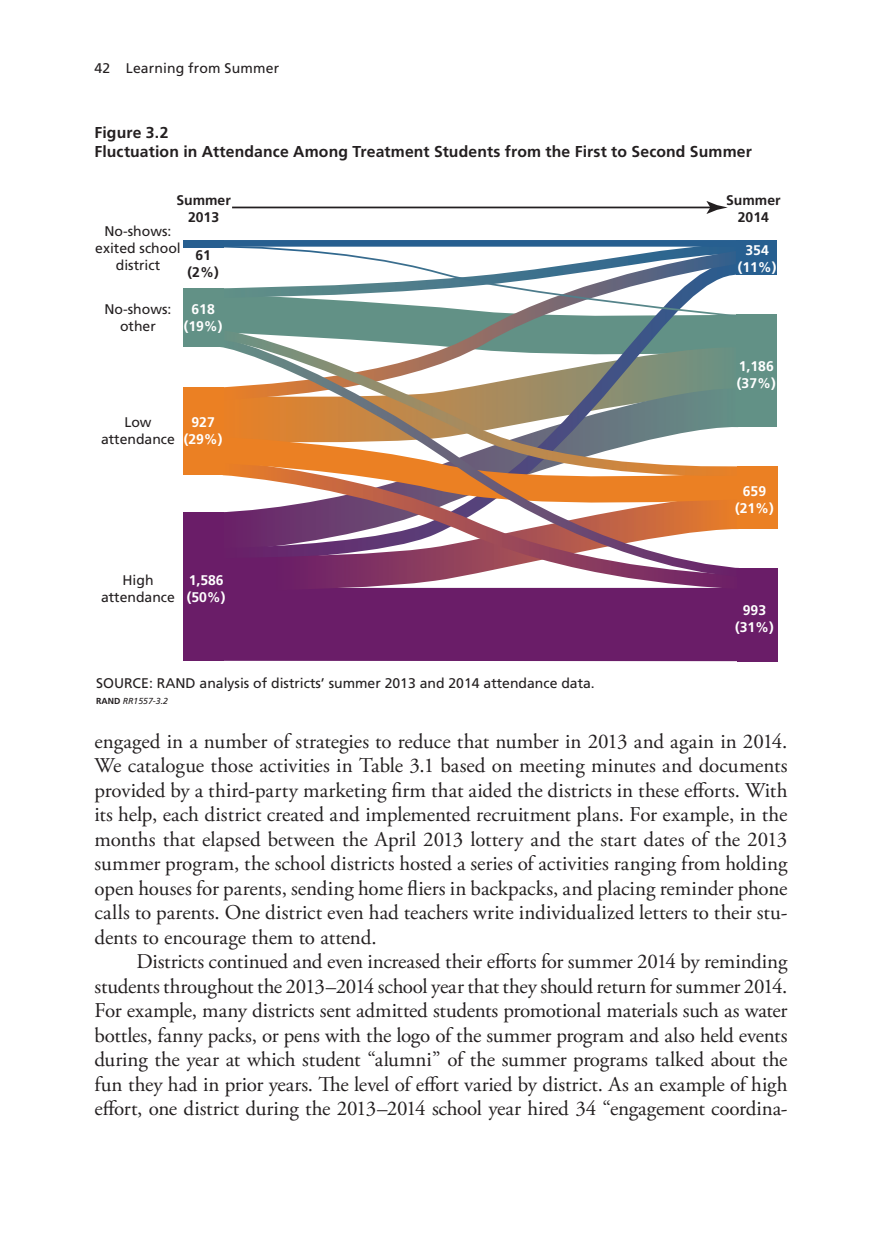
<style>
.page{position:relative;width:882px;height:1260px;background:#fff}
.page>*{position:absolute;margin:0;border:0;box-sizing:border-box;transform-origin:0 0}
.t1{font:21px/24.5px "Adobe Garamond Pro";letter-spacing:-.005em;color:#231f20;text-align:justify}
.t2{font:700 15.75px/19.2px "Frutiger LT Std";letter-spacing:.01em;color:#231f20}
.t3{font:14px/16.8px "Frutiger LT Std";color:#231f20;text-align:center}
.t4{font:700 14px/16.8px "Frutiger LT Std";color:#fff;text-align:center}
.t5{font:700 14px/16.8px "Frutiger LT Std";color:#231f20;text-align:center}
.t6{font:italic 8.75px "Frutiger LT Std";color:#231f20}
.s1{font-weight:700;font-style:normal}
</style>
<div class="page">
<div style="left:220px;top:588px;width:525px;height:73px;background:#6a1d68"></div>
<svg style="left:224px;top:321px;width:513px;height:5px;background:#628c84"></svg>
<svg style="left:224px;top:581px;width:513px;height:7px"></svg>
<svg style="left:201px;top:240px;width:536px;height:81px"></svg>
<svg style="left:224px;top:490px;width:515px;height:91px"></svg>
<svg style="left:204px;top:326px;width:534px;height:164px"></svg>
<div style="left:183px;top:388px;width:41px;height:87px;background:#eb8023"></div>
<div style="left:183px;top:512px;width:41px;height:149px;background:#6a1d68"></div>
<div style="left:183px;top:288px;width:41px;height:59px;background:#629186"></div>
<div style="left:183px;top:240px;width:41px;height:7px;background:#275f90"></div>
<div style="left:737px;top:314px;width:40px;height:113px;background:#629186"></div>
<div style="left:737px;top:568px;width:41px;height:93px;background:#6a1d68"></div>
<div style="left:736px;top:240px;width:41px;height:35px;background:#275f90"></div>
<div style="left:737px;top:466px;width:41px;height:63px;background:#eb8023"></div>
<hr style="left:232px;top:207px;width:482px;height:1px;background:#231f20">
<svg style="left:707px;top:201px;width:21px;height:13px"></svg>
<p class="t3" style="left:94px;top:60px;width:186px">42 Learning from Summer</p>
<p class="t2" style="left:94px;top:123px;width:659px">Figure 3.2<br>Fluctuation in Attendance Among Treatment Students from the First to Second Summer</p>
<p class="t5" style="left:176px;top:192px;width:56px">Summer<br>2013</p>
<p class="t5" style="left:726px;top:192px;width:56px">Summer<br>2014</p>
<p class="t3" style="left:95px;top:223px;width:87px">No-shows: exited school district</p>
<p class="t3" style="left:105px;top:301px;width:68px">No-shows: other</p>
<p class="t4" style="left:738px;top:242px;width:40px">354 (11%)</p>
<p class="t5" style="left:188px;top:247px;width:33px">61 (2%)</p>
<p class="t4" style="left:184px;top:301px;width:40px">618 (19%)</p>
<p class="t3" style="left:101px;top:414px;width:75px">Low attendance</p>
<p class="t4" style="left:184px;top:414px;width:40px">927 (29%)</p>
<p class="t3" style="left:101px;top:572px;width:75px">High attendance</p>
<p class="t4" style="left:187px;top:572px;width:40px;text-align:left">1,586 (50%)</p>
<p class="t3" style="left:96px;top:675px;width:500px">SOURCE: RAND analysis of districts’ summer 2013 and 2014 attendance data.</p>
<p class="t6" style="left:96px;top:696px;width:73px"><span class="s1">RAND</span> RR1557-3.2</p>
<p class="t4" style="left:737px;top:358px;width:40px;text-align:left">1,186 (37%)</p>
<p class="t4" style="left:735px;top:483px;width:40px">659 (21%)</p>
<p class="t4" style="left:735px;top:602px;width:40px">993 (31%)</p>
<p class="t1" style="left:94px;top:730px;width:695px">engaged in a number of strategies to reduce that number in 2013 and again in 2014.<br>We catalogue those activities in Table 3.1 based on meeting minutes and documents provided by a third-party marketing firm that aided the districts in these efforts. With its help, each district created and implemented recruitment plans. For example, in the months that elapsed between the April 2013 lottery and the start dates of the 2013 summer program, the school districts hosted a series of activities ranging from holding open houses for parents, sending home fliers in backpacks, and placing reminder phone calls to parents. One district even had teachers write individualized letters to their stu&shy;dents to encourage them to attend.</p>
<p class="t1" style="left:94px;top:950px;width:695px;text-indent:42px">Districts continued and even increased their efforts for summer 2014 by reminding students throughout the 2013–2014 school year that they should return for summer 2014.<br>For example, many districts sent admitted students promotional materials such as water bottles, fanny packs, or pens with the logo of the summer program and also held events during the year at which student “alumni” of the summer programs talked about the fun they had in prior years. The level of effort varied by district. As an example of high effort, one district during the 2013–2014 school year hired 34 “engagement coordina-</p>
</div>
